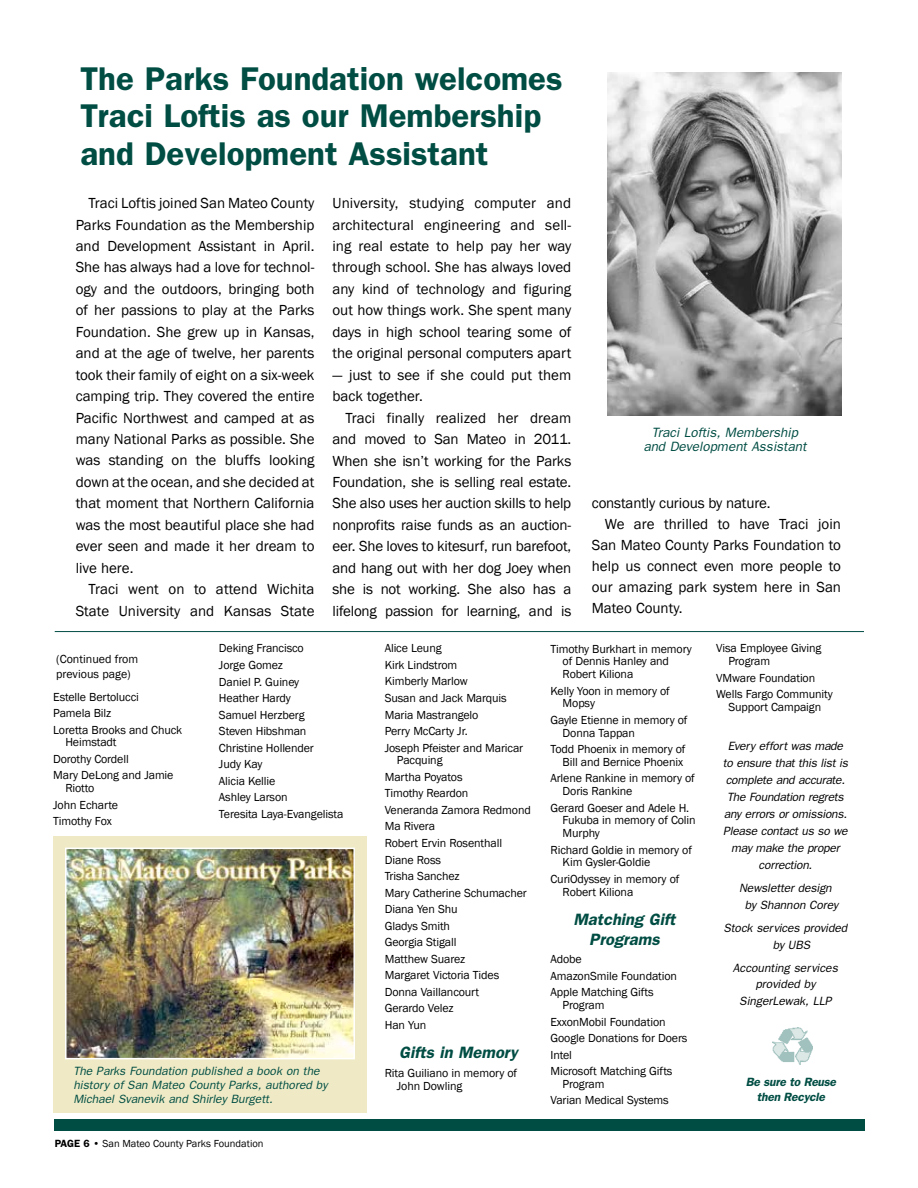
<style>
.page{position:relative;width:918px;height:1188px;background:#fff}
.page>*{position:absolute;margin:0;border:0;box-sizing:border-box;transform-origin:0 0}
.t1{font:600 33px/37.5px "Franklin Gothic";color:#004d43}
.t2{font:italic 600 16.5px/19.5px "Franklin Gothic";color:#004d43;text-align:center}
.t3{font:15px/21.5px "Franklin Gothic";color:#000;text-align:justify}
.t4{font:italic 13.5px/14.2px "Franklin Gothic";color:#004d43;text-align:center}
.t5{font:12px/16.5px "Franklin Gothic";letter-spacing:-.01em;color:#000}
.t6{font:italic 12px/17px "Franklin Gothic";letter-spacing:-.02em;color:#000;text-align:center}
.t7{font:italic 12px/14.2px "Franklin Gothic";color:#004d43}
.t8{font:italic 12px/17px "Franklin Gothic";color:#000;text-align:center}
.t9{font:italic 600 12px/15px "Franklin Gothic";letter-spacing:-.02em;color:#004d43;text-align:center}
.t10{font:10.5px "Franklin Gothic";color:#000}
.s1{font-weight:600}
</style>
<div class="page">
<div style="left:54px;top:1119px;width:810px;height:12px;background:#004d43"></div>
<img style="left:608px;top:73px;width:233px;height:343px">
<hr style="left:55px;top:631px;width:809px;height:1px;background:#004d43">
<img style="left:772px;top:1027px;width:41px;height:38px">
<div style="left:53px;top:837px;width:314px;height:276px;background:#efeac5"></div>
<img style="left:68px;top:851px;width:284px;height:205px">
<div style="left:65px;top:848px;width:290px;height:211px;border:2px solid #fff"></div>
<h1 class="t1" style="left:80px;top:59px;width:484px">The Parks Foundation welcomes<br>Traci Loftis as our Membership and Development Assistant</h1>
<p class="t3" style="left:76px;top:193px;width:240px;text-indent:13px">Traci Loftis joined San Mateo County Parks Foundation as the Membership and Development Assistant in April.<br>She has always had a love for technol&shy;ogy and the outdoors, bringing both of her passions to play at the Parks Foundation. She grew up in Kansas, and at the age of twelve, her parents took their family of eight on a six-week camping trip. They covered the entire Pacific Northwest and camped at as many National Parks as possible. She was standing on the bluffs looking down at the ocean, and she decided at that moment that Northern California was the most beautiful place she had ever seen and made it her dream to live here.</p>
<p class="t3" style="left:76px;top:579px;width:240px;text-align:right">Traci went on to attend Wichita<br>State University and Kansas State</p>
<p class="t3" style="left:332px;top:193px;width:240px">University, studying computer and architectural engineering and sell&shy;ing real estate to help pay her way through school. She has always loved any kind of technology and figuring out how things work. She spent many days in high school tearing some of the original personal computers apart</p>
<p class="t3" style="left:332px;top:364px;width:240px">— just to see if she could put them back together.</p>
<p class="t3" style="left:332px;top:407px;width:240px;text-indent:13px">Traci finally realized her dream and moved to San Mateo in 2011.<br>When she isn’t working for the Parks Foundation, she is selling real estate.<br>She also uses her auction skills to help nonprofits raise funds as an auction&shy;eer. She loves to kitesurf, run barefoot, and hang out with her dog Joey when she is not working. She also has a lifelong passion for learning, and is</p>
<p class="t4" style="left:643px;top:425px;width:165px">Traci Loftis, Membership and Development Assistant</p>
<p class="t3" style="left:592px;top:492px;width:180px">constantly curious by nature.</p>
<p class="t3" style="left:605px;top:513px;width:238px">We are thrilled to have Traci join</p>
<p class="t3" style="left:592px;top:534px;width:251px">San Mateo County Parks Foundation to</p>
<p class="t3" style="left:592px;top:555px;width:251px">help us connect even more people to</p>
<p class="t3" style="left:592px;top:576px;width:251px">our amazing park system here in San</p>
<p class="t3" style="left:592px;top:597px;width:92px">Mateo County.</p>
<p class="t5" style="left:219px;top:640px;width:126px">Deking Francisco<br>Jorge Gomez<br>Daniel P. Guiney<br>Heather Hardy<br>Samuel Herzberg<br>Steven Hibshman<br>Christine Hollender<br>Judy Kay<br>Alicia Kellie<br>Ashley Larson<br>Teresita Laya-Evangelista</p>
<p class="t5" style="left:385px;top:640px;width:140px">Alice Leung<br>Kirk Lindstrom<br>Kimberly Marlow<br>Susan and Jack Marquis<br>Maria Mastrangelo<br>Perry McCarty Jr.<br>Joseph Pfeister and Maricar</p>
<p class="t5" style="left:56px;top:652px;width:84px;line-height:15px">(Continued from previous page)</p>
<p class="t5" style="left:53px;top:689px;width:131px">Estelle Bertolucci<br>Pamela Bilz<br>Loretta Brooks and Chuck</p>
<p class="t5" style="left:53px;top:734px;width:122px;text-indent:12px">Heimstadt<br>Dorothy Cordell<br>Mary DeLong and Jamie</p>
<p class="t5" style="left:53px;top:780px;width:66px;text-indent:12px">Riotto<br>John Echarte<br>Timothy Fox</p>
<p class="t5" style="left:385px;top:752px;width:148px;text-indent:12px">Pacquing<br>Martha Poyatos<br>Timothy Reardon<br>Veneranda Zamora Redmond<br>Ma Rivera<br>Robert Ervin Rosenthall<br>Diane Ross<br>Trisha Sanchez<br>Mary Catherine Schumacher<br>Diana Yen Shu<br>Gladys Smith<br>Georgia Stigall<br>Matthew Suarez<br>Margaret Victoria Tides<br>Donna Vaillancourt<br>Gerardo Velez<br>Han Yun</p>
<p class="t2" style="left:399px;top:1042px;width:120px">Gifts in Memory</p>
<p class="t5" style="left:397px;top:1067px;width:122px;line-height:12.8px;text-indent:-12px">Rita Guiliano in memory of<br>John Dowling</p>
<p class="t7" style="left:73px;top:1063px;width:256px">The Parks Foundation published a book on the history of San Mateo County Parks, authored by<br>Michael Svanevik and Shirley Burgett.</p>
<p class="t10" style="left:55px;top:1137px;width:210px"><span class="s1">PAGE 6</span> • San Mateo County Parks Foundation</p>
<p class="t5" style="left:563px;top:642px;width:131px;line-height:12.8px;text-indent:-12px">Timothy Burkhart in memory of Dennis Hanley and<br>Robert Kiliona</p>
<p class="t5" style="left:563px;top:684px;width:109px;line-height:12.8px;text-indent:-12px">Kelly Yoon in memory of<br>Mopsy</p>
<p class="t5" style="left:563px;top:714px;width:126px;line-height:12.8px;text-indent:-12px">Gayle Etienne in memory of<br>Donna Tappan</p>
<p class="t5" style="left:550px;top:743px;width:136px;line-height:12.8px;text-align:right">Todd Phoenix in memory of<br>Bill and Bernice Phoenix</p>
<p class="t5" style="left:563px;top:772px;width:134px;line-height:12.8px;text-indent:-12px">Arlene Rankine in memory of<br>Doris Rankine</p>
<p class="t5" style="left:563px;top:801px;width:135px;line-height:12.8px;text-indent:-12px">Gerard Goeser and Adele H.<br>Fukuba in memory of Colin<br>Murphy</p>
<p class="t5" style="left:563px;top:843px;width:131px;line-height:12.8px;text-indent:-12px">Richard Goldie in memory of<br>Kim Gysler-Goldie</p>
<p class="t5" style="left:563px;top:873px;width:118px;line-height:12.8px;text-indent:-12px">CuriOdyssey in memory of<br>Robert Kiliona</p>
<p class="t2" style="left:573px;top:909px;width:103px">Matching Gift<br>Programs</p>
<p class="t5" style="left:550px;top:951px;width:128px">Adobe<br>AmazonSmile Foundation<br>Apple Matching Gifts</p>
<p class="t5" style="left:550px;top:997px;width:138px;text-indent:12px">Program<br>ExxonMobil Foundation<br>Google Donations for Doers<br>Intel<br>Microsoft Matching Gifts</p>
<p class="t5" style="left:550px;top:1076px;width:120px;text-indent:12px">Program<br>Varian Medical Systems</p>
<p class="t5" style="left:728px;top:642px;width:95px;line-height:12.8px;text-indent:-12px">Visa Employee Giving<br>Program</p>
<p class="t5" style="left:716px;top:670px;width:118px">VMware Foundation<br>Wells Fargo Community</p>
<p class="t5" style="left:728px;top:699px;width:94px">Support Campaign</p>
<p class="t6" style="left:723px;top:738px;width:127px">Every effort was made to ensure that this list is complete and accurate.<br>The Foundation regrets any errors or omissions.<br>Please contact us so we may make the proper correction.</p>
<p class="t6" style="left:739px;top:879px;width:101px">Newsletter design by Shannon Corey</p>
<p class="t6" style="left:773px;top:919px;width:76px;text-align:left;text-indent:-49px">Stock services provided by UBS</p>
<p class="t8" style="left:733px;top:959px;width:107px">Accounting services provided by<br>SingerLewak, LLP</p>
<p class="t9" style="left:746px;top:1074px;width:92px">Be sure to Reuse then Recycle</p>
</div>
